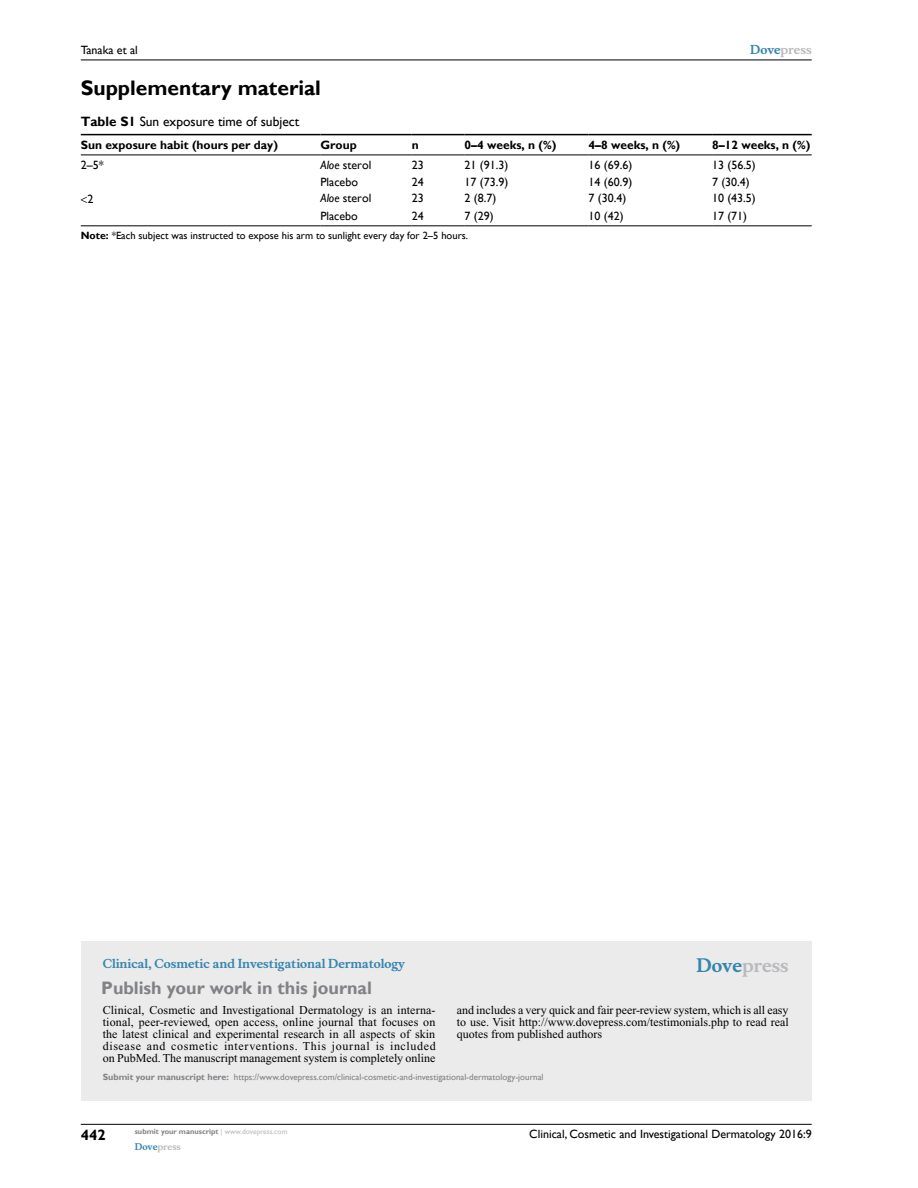
<style>
.page{position:relative;width:918px;height:1188px;background:#fff}
.page>*{position:absolute;margin:0;border:0;box-sizing:border-box;transform-origin:0 0}
.t1{font:700 21px "Gill Sans";color:#000}
.t2{font:700 18px "Gill Sans";color:#808285}
.t3{font:700 18px "Musee";color:#b8babc}
.t4{font:700 15px "Gill Sans";color:#000}
.t5{font:13.5px "Gill Sans";color:#000}
.t6{font:12px/12px "Times New Roman";color:#000;text-align:justify}
.t7{font:12px "Gill Sans";color:#000}
.t8{font:700 12px "Gill Sans";color:#000}
.t9{font:700 12px "Musee";color:#3785ad}
.t10{font:700 12px "Musee";color:#b8babc}
.t11{font:10.5px "Gill Sans";color:#000}
.t12{font:9px "Gill Sans";color:#808285}
.t13{font:700 9px "Musee";color:#b8babc}
.t14{font:700 7.5px "Gill Sans";color:#808285}
.s1{color:#3785ad}
.s2{font-weight:700}
.s3{font-style:italic}
.s4{font-weight:400;color:#b8babc}
</style>
<div class="page">
<div style="left:81px;top:941px;width:731px;height:159px;background:#ebebec"></div>
<hr style="left:81px;top:1124px;width:731px;height:1px;background:#000">
<hr style="left:81px;top:60px;width:731px;height:1px;background:#000">
<hr style="left:81px;top:134px;width:239px;height:1px;background:#000">
<hr style="left:320px;top:134px;width:92px;height:1px;background:#000">
<hr style="left:412px;top:134px;width:53px;height:1px;background:#000">
<hr style="left:465px;top:134px;width:124px;height:1px;background:#000">
<hr style="left:589px;top:134px;width:123px;height:1px;background:#000">
<hr style="left:712px;top:134px;width:100px;height:1px;background:#000">
<hr style="left:81px;top:155px;width:239px;height:1px;background:#000">
<hr style="left:320px;top:155px;width:92px;height:1px;background:#000">
<hr style="left:412px;top:155px;width:53px;height:1px;background:#000">
<hr style="left:465px;top:155px;width:124px;height:1px;background:#000">
<hr style="left:589px;top:155px;width:123px;height:1px;background:#000">
<hr style="left:712px;top:155px;width:100px;height:1px;background:#000">
<hr style="left:81px;top:225px;width:239px;height:1px;background:#000">
<hr style="left:320px;top:225px;width:92px;height:1px;background:#000">
<hr style="left:412px;top:225px;width:53px;height:1px;background:#000">
<hr style="left:465px;top:225px;width:124px;height:1px;background:#000">
<hr style="left:589px;top:225px;width:123px;height:1px;background:#000">
<hr style="left:712px;top:225px;width:100px;height:1px;background:#000">
<p class="t10" style="left:750px;top:43px;width:63px"><span class="s1">Dove</span>press</p>
<p class="t7" style="left:81px;top:43px;width:59px">Tanaka et al</p>
<h1 class="t1" style="left:81px;top:76px;width:242px">Supplementary material</h1>
<p class="t5" style="left:81px;top:113px;width:220px"><span class="s2">Table S1</span> Sun exposure time of subject</p>
<p class="t8" style="left:81px;top:138px;width:199px">Sun exposure habit (hours per day)</p>
<p class="t8" style="left:320px;top:138px;width:38px">Group</p>
<p class="t8" style="left:412px;top:138px;width:8px">n</p>
<p class="t8" style="left:465px;top:138px;width:93px">0–4 weeks, n (%)</p>
<p class="t8" style="left:589px;top:138px;width:93px">4–8 weeks, n (%)</p>
<p class="t8" style="left:712px;top:138px;width:100px">8–12 weeks, n (%)</p>
<p class="t7" style="left:81px;top:158px;width:25px">2–5*</p>
<p class="t7" style="left:320px;top:158px;width:52px"><span class="s3">Aloe</span> sterol</p>
<p class="t7" style="left:412px;top:158px;width:13px">23</p>
<p class="t7" style="left:465px;top:158px;width:45px">21 (91.3)</p>
<p class="t7" style="left:589px;top:158px;width:45px">16 (69.6)</p>
<p class="t7" style="left:712px;top:158px;width:45px">13 (56.5)</p>
<p class="t7" style="left:320px;top:175px;width:39px">Placebo</p>
<p class="t7" style="left:412px;top:175px;width:13px">24</p>
<p class="t7" style="left:465px;top:175px;width:45px">17 (73.9)</p>
<p class="t7" style="left:589px;top:175px;width:45px">14 (60.9)</p>
<p class="t7" style="left:712px;top:175px;width:39px">7 (30.4)</p>
<p class="t7" style="left:87px;top:192px;width:7px">2</p>
<p class="t7" style="left:320px;top:191px;width:52px"><span class="s3">Aloe</span> sterol</p>
<p class="t7" style="left:412px;top:191px;width:13px">23</p>
<p class="t7" style="left:465px;top:191px;width:33px">2 (8.7)</p>
<p class="t7" style="left:589px;top:191px;width:39px">7 (30.4)</p>
<p class="t7" style="left:712px;top:191px;width:45px">10 (43.5)</p>
<p class="t7" style="left:320px;top:209px;width:39px">Placebo</p>
<p class="t7" style="left:412px;top:209px;width:13px">24</p>
<p class="t7" style="left:465px;top:209px;width:31px">7 (29)</p>
<p class="t7" style="left:589px;top:209px;width:37px">10 (42)</p>
<p class="t7" style="left:712px;top:209px;width:37px">17 (71)</p>
<p class="t11" style="left:81px;top:229px;width:389px"><span class="s2">Note:</span> *Each subject was instructed to expose his arm to sunlight every day for 2–5 hours.</p>
<p class="t9" style="left:103px;top:956px;width:304px">Clinical, Cosmetic and Investigational Dermatology</p>
<h2 class="t2" style="left:101px;top:977px;width:272px">Publish your work in this journal</h2>
<h2 class="t3" style="left:697px;top:955px;width:94px"><span class="s1">Dove</span>press</h2>
<p class="t6" style="left:103px;top:1004px;width:334px">Clinical, Cosmetic and Investigational Dermatology is an interna&shy;tional, peer-reviewed, open access, online journal that focuses on the latest clinical and experimental research in all aspects of skin disease and cosmetic interventions. This journal is included on PubMed. The manuscript management system is completely online</p>
<p class="t6" style="left:457px;top:1004px;width:333px">and includes a very quick and fair peer-review system, which is all easy to use. Visit http://www.dovepress.com/testimonials.php to read real quotes from published authors</p>
<p class="t12" style="left:103px;top:1072px;width:442px"><span class="s2">Submit your manuscript here:</span> https://www.dovepress.com/clinical-cosmetic-and-investigational-dermatology-journal</p>
<p class="t4" style="left:81px;top:1126px;width:26px">442</p>
<p class="t14" style="left:135px;top:1127px;width:154px">submit your manuscript <span class="s4">| www.dovepress.com</span></p>
<p class="t13" style="left:135px;top:1141px;width:48px"><span class="s1">Dove</span>press</p>
<p class="t7" style="left:529px;top:1127px;width:284px">Clinical, Cosmetic and Investigational Dermatology 2016:9</p>
</div>
